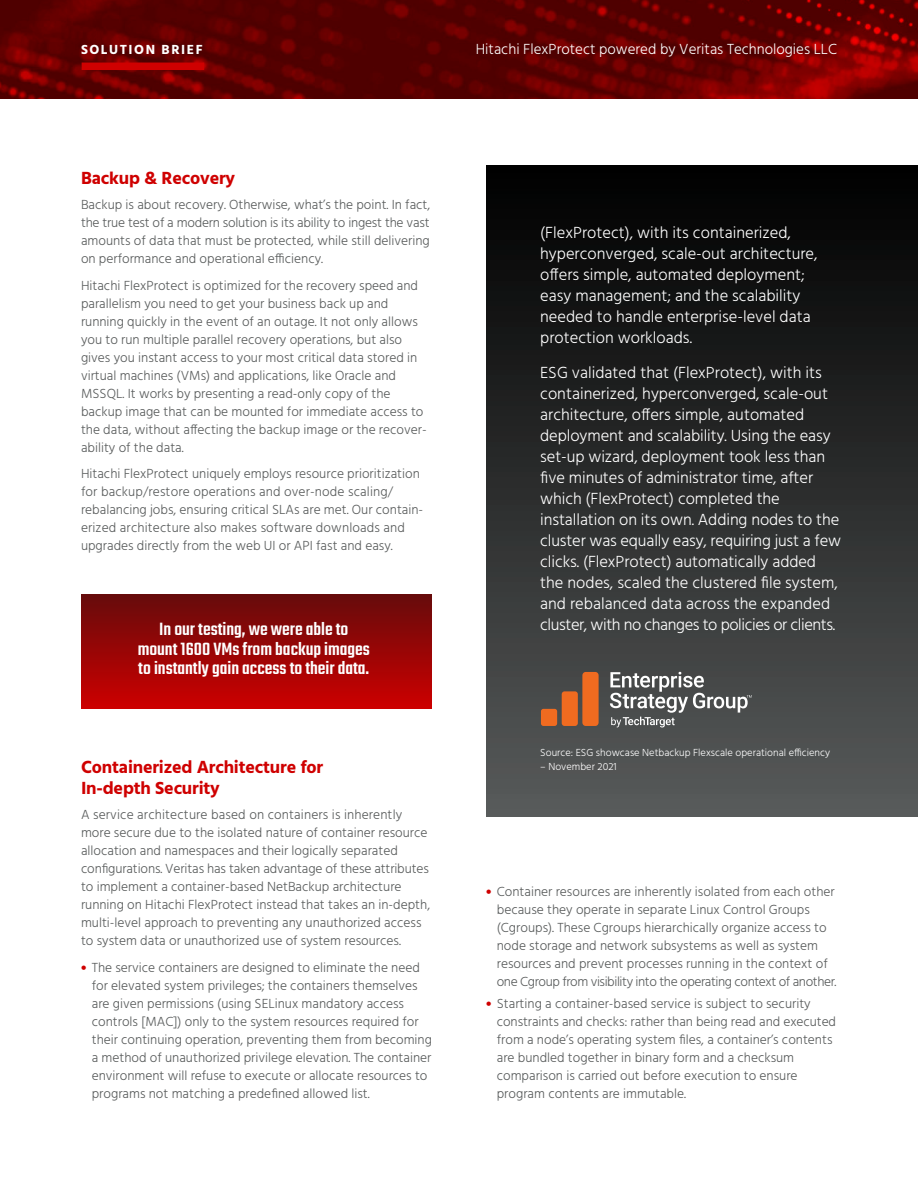
<style>
.page{position:relative;width:918px;height:1188px;background:#fff}
.page>*{position:absolute;margin:0;border:0;box-sizing:border-box;transform-origin:0 0}
.t1{font:500 19.5px/19.5px "Teko";color:#fff;text-align:center}
.SubHead_Bold_Red{font:700 18px "Hind";letter-spacing:-.01em;color:#cf0000}
.SubHead_Bold_Red-2{font:300 16.5px/21px "Hind";color:#fff}
.t2{font:300 15px "Hind";color:#fff}
.t3{font:300 13.5px/18px "Hind";color:#595c5c}
.t4{font:700 13.5px "Hind";letter-spacing:.115em;color:#fff}
.t5{font:300 10.5px "Hind";color:#fff}
.s1{font-family:"N Haas Grotesk DS Pro 95 Blk";font-weight:400;color:#cf0000}
</style>
<div class="page">
<div style="left:486px;top:165px;width:432px;height:651px;background:linear-gradient(to bottom,#000,#585b5b)"></div>
<div style="left:562px;top:691px;width:16px;height:35px;background:#f06b20;border-radius:3px"></div>
<div style="left:582px;top:672px;width:17px;height:54px;background:#f06b20;border-radius:3px"></div>
<div style="left:541px;top:709px;width:16px;height:17px;background:#f06b20;border-radius:3px"></div>
<svg style="left:610px;top:672px;width:142px;height:56px;background:#6e7070"></svg>
<div style="left:81px;top:594px;width:351px;height:114px;background:linear-gradient(to bottom,#650b0b,#c00)"></div>
<img style="left:0;top:0;width:918px;height:98px">
<div style="left:82px;top:63px;width:122px;height:7px;background:#cf0000"></div>
<p class="t4" style="left:81px;top:41px;width:123px">SOLUTION BRIEF</p>
<p class="t2" style="left:476px;top:39px;width:363px">Hitachi FlexProtect powered by Veritas Technologies LLC</p>
<p class="SubHead_Bold_Red" style="left:81px;top:167px;width:156px">Backup &amp; Recovery</p>
<p class="t3" style="left:81px;top:196px;width:351px;text-align:justify">Backup is about recovery. Otherwise, what’s the point. In fact, the true test of a modern solution is its ability to ingest the vast amounts of data that must be protected, while still delivering on performance and operational efficiency.</p>
<p class="t3" style="left:81px;top:277px;width:347px">Hitachi FlexProtect is optimized for the recovery speed and parallelism you need to get your business back up and running quickly in the event of an outage. It not only allows you to run multiple parallel recovery operations, but also gives you instant access to your most critical data stored in virtual machines (VMs) and applications, like Oracle and MSSQL. It works by presenting a read-only copy of the backup image that can be mounted for immediate access to the data, without affecting the backup image or the recover&shy;ability of the data.</p>
<p class="t3" style="left:81px;top:465px;width:344px">Hitachi FlexProtect uniquely employs resource prioritization for backup/restore operations and over-node scaling/ rebalancing jobs, ensuring critical SLAs are met. Our contain&shy;erized architecture also makes software downloads and upgrades directly from the web UI or API fast and easy.</p>
<p class="t1" style="left:138px;top:621px;width:234px">In our testing, we were able to mount 1600 VMs from backup images to instantly gain access to their data.</p>
<p class="SubHead_Bold_Red-2" style="left:540px;top:223px;width:279px">(FlexProtect), with its containerized, hyperconverged, scale-out architecture, offers simple, automated deployment; easy management; and the scalability needed to handle enterprise-level data protection workloads.</p>
<p class="SubHead_Bold_Red-2" style="left:540px;top:363px;width:302px">ESG validated that (FlexProtect), with its containerized, hyperconverged, scale-out architecture, offers simple, automated deployment and scalability. Using the easy set-up wizard, deployment took less than five minutes of administrator time, after which (FlexProtect) completed the installation on its own. Adding nodes to the cluster was equally easy, requiring just a few clicks. (FlexProtect) automatically added the nodes, scaled the clustered file system, and rebalanced data across the expanded cluster, with no changes to policies or clients.</p>
<p class="t5" style="left:540px;top:746px;width:291px">Source: ESG showcase Netbackup Flexscale operational efficiency</p>
<p class="SubHead_Bold_Red" style="left:81px;top:757px;width:244px">Containerized Architecture for</p>
<p class="t5" style="left:540px;top:759px;width:78px">– November 2021</p>
<p class="SubHead_Bold_Red" style="left:81px;top:778px;width:140px">In-depth Security</p>
<p class="t3" style="left:81px;top:806px;width:351px">A service architecture based on containers is inherently more secure due to the isolated nature of container resource allocation and namespaces and their logically separated configurations. Veritas has taken advantage of these attributes to implement a container-based NetBackup architecture running on Hitachi FlexProtect instead that takes an in-depth, multi-level approach to preventing any unauthorized access to system data or unauthorized use of system resources.</p>
<p class="t3" style="left:92px;top:959px;width:342px;text-indent:-11px"><span class="s1">•</span> The service containers are designed to eliminate the need for elevated system privileges; the containers themselves are given permissions (using SELinux mandatory access controls [MAC]) only to the system resources required for their continuing operation, preventing them from becoming a method of unauthorized privilege elevation. The container environment will refuse to execute or allocate resources to programs not matching a predefined allowed list.</p>
<p class="t3" style="left:497px;top:883px;width:341px;text-indent:-11px"><span class="s1">•</span> Container resources are inherently isolated from each other because they operate in separate Linux Control Groups (Cgroups). These Cgroups hierarchically organize access to node storage and network subsystems as well as system resources and prevent processes running in the context of one Cgroup from visibility into the operating context of another.</p>
<p class="t3" style="left:497px;top:995px;width:341px;text-indent:-11px"><span class="s1">•</span> Starting a container-based service is subject to security constraints and checks: rather than being read and executed from a node’s operating system files, a container’s contents are bundled together in binary form and a checksum comparison is carried out before execution to ensure program contents are immutable.</p>
</div>
